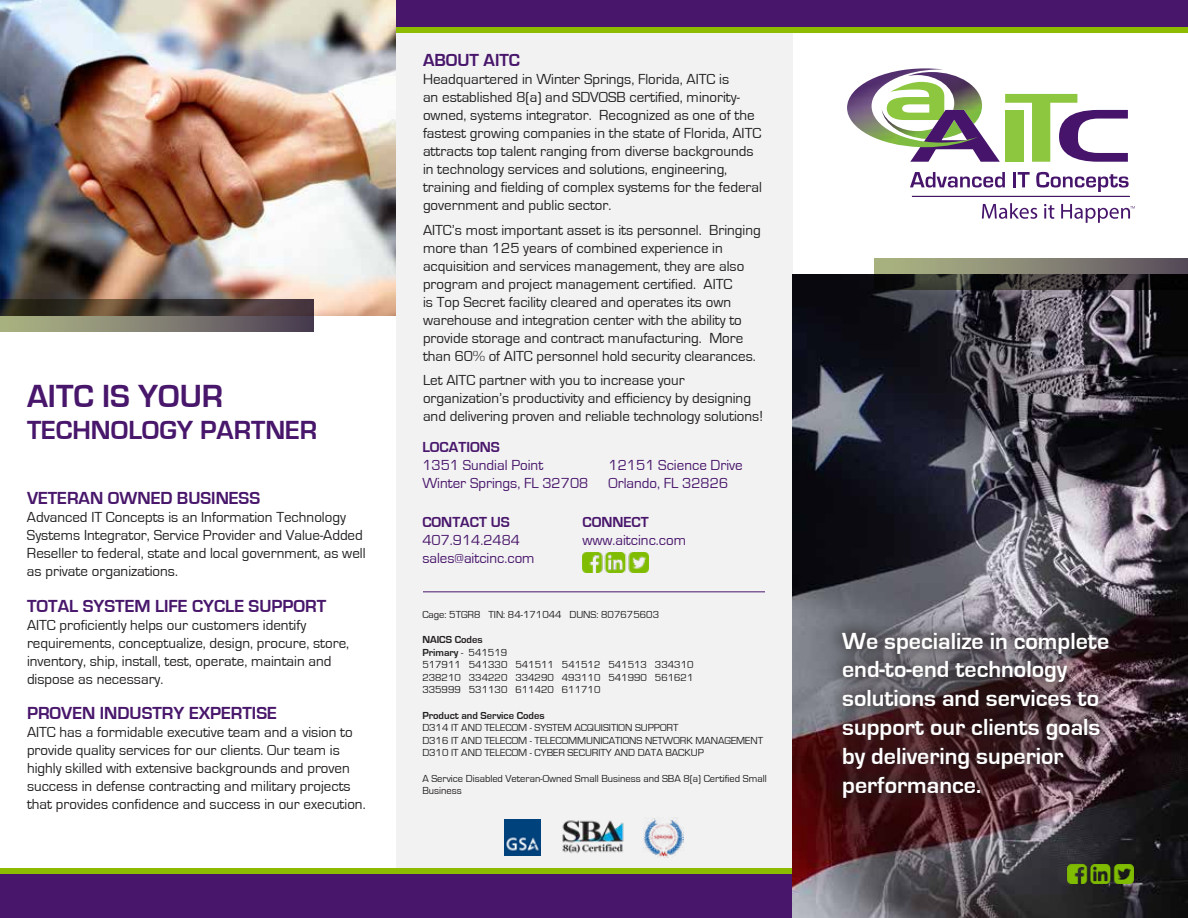
<style>
.page{position:relative;width:1188px;height:918px;background:#fff}
.page>*{position:absolute;margin:0;border:0;box-sizing:border-box;transform-origin:0 0}
.t1{font:700 33px "Eurostile";color:#48166b}
.t2{font:700 27px "Eurostile";color:#48166b}
.t3{font:700 24px/28.8px "Eurostile";color:#fff}
.t4{font:700 18px "Eurostile";color:#48166b}
.t5{font:15px/18px "Eurostile";color:#231f20}
.t6{font:15px/18px "Eurostile";color:#48166b}
.t7{font:700 15px "Eurostile";color:#48166b}
.t8{font:10.5px/12.6px "Eurostile";color:#231f20}
.t9{font:700 10.5px "Eurostile";color:#231f20}
.s1{font-weight:700}
</style>
<div class="page">
<div style="left:396px;top:0;width:396px;height:918px;background:#f2f2f3"></div>
<div style="left:0;top:869px;width:1179px;height:5px;background:#8dbb00"></div>
<div style="left:0;top:0;width:1188px;height:28px;background:#48166b"></div>
<div style="left:0;top:28px;width:1188px;height:5px;background:#8dbb00"></div>
<svg style="left:910px;top:172px;width:95px;height:16px"></svg>
<hr style="left:1013px;top:172px;width:3px;height:15px;background:#46156b">
<svg style="left:1018px;top:172px;width:12px;height:15px"></svg>
<svg style="left:1036px;top:172px;width:93px;height:20px"></svg>
<hr style="left:912px;top:196px;width:217px;height:1px;background:#46156b">
<svg style="left:982px;top:203px;width:55px;height:16px"></svg>
<svg style="left:1044px;top:204px;width:10px;height:15px"></svg>
<svg style="left:910px;top:92px;width:218px;height:70px"></svg>
<img style="left:847px;top:68px;width:131px;height:79px">
<svg style="left:1061px;top:204px;width:74px;height:19px"></svg>
<img style="left:0;top:0;width:396px;height:315px">
<div style="left:0;top:874px;width:1188px;height:44px;background:#48166b"></div>
<img style="left:792px;top:274px;width:396px;height:644px">
<div style="left:825px;top:615px;width:301px;height:201px;background:#231f20;opacity:.75"></div>
<img style="left:1067px;top:864px;width:67px;height:20px">
<svg style="left:0;top:300px;width:313px;height:31px;background:#5e574c"></svg>
<svg style="left:875px;top:259px;width:313px;height:31px;background:#545249"></svg>
<img style="left:582px;top:553px;width:67px;height:20px">
<img style="left:644px;top:817px;width:40px;height:40px">
<img style="left:504px;top:819px;width:36px;height:36px">
<img style="left:562px;top:820px;width:62px;height:34px">
<hr style="left:423px;top:591px;width:342px;height:1px;background:#48166b">
<h1 class="t1" style="left:27px;top:378px;width:198px">AITC IS YOUR</h1>
<h2 class="t2" style="left:27px;top:415px;width:292px">TECHNOLOGY PARTNER</h2>
<p class="t4" style="left:27px;top:489px;width:235px">VETERAN OWNED BUSINESS</p>
<p class="t5" style="left:27px;top:509px;width:340px">Advanced IT Concepts is an Information Technology Systems Integrator, Service Provider and Value-Added Reseller to federal, state and local government, as well as private organizations.</p>
<p class="t4" style="left:27px;top:596px;width:301px">TOTAL SYSTEM LIFE CYCLE SUPPORT</p>
<p class="t5" style="left:27px;top:616px;width:324px">AITC proficiently helps our customers identify requirements, conceptualize, design, procure, store, inventory, ship, install, test, operate, maintain and dispose as necessary.</p>
<p class="t4" style="left:27px;top:703px;width:251px">PROVEN INDUSTRY EXPERTISE</p>
<p class="t5" style="left:27px;top:723px;width:340px">AITC has a formidable executive team and a vision to provide quality services for our clients. Our team is highly skilled with extensive backgrounds and proven success in defense contracting and military projects that provides confidence and success in our execution.</p>
<p class="t4" style="left:423px;top:50px;width:99px">ABOUT AITC</p>
<p class="t5" style="left:423px;top:70px;width:340px">Headquartered in Winter Springs, Florida, AITC is<br>an established 8(a) and SDVOSB certified, minority&shy;owned, systems integrator. Recognized as one of the fastest growing companies in the state of Florida, AITC attracts top talent ranging from diverse backgrounds in technology services and solutions, engineering, training and fielding of complex systems for the federal government and public sector.</p>
<p class="t5" style="left:423px;top:221px;width:339px">AITC’s most important asset is its personnel. Bringing more than 125 years of combined experience in acquisition and services management, they are also program and project management certified. AITC<br>is Top Secret facility cleared and operates its own warehouse and integration center with the ability to provide storage and contract manufacturing. More than 60% of AITC personnel hold security clearances.</p>
<p class="t5" style="left:423px;top:372px;width:341px">Let AITC partner with you to increase your organization’s productivity and efficiency by designing and delivering proven and reliable technology solutions!</p>
<p class="t7" style="left:422px;top:439px;width:79px">LOCATIONS</p>
<p class="t6" style="left:422px;top:457px;width:168px">1351 Sundial Point<br>Winter Springs, FL 32708</p>
<p class="t7" style="left:422px;top:514px;width:89px">CONTACT US</p>
<p class="t6" style="left:422px;top:532px;width:114px">407.914.2484 sales@aitcinc.com</p>
<p class="t6" style="left:609px;top:456px;width:136px">12151 Science Drive<br>Orlando, FL 32826</p>
<p class="t7" style="left:582px;top:514px;width:68px">CONNECT</p>
<p class="t6" style="left:582px;top:532px;width:105px">www.aitcinc.com</p>
<p class="t8" style="left:422px;top:608px;width:238px">Cage: 5TGR8 TIN: 84-171044 DUNS: 807675603</p>
<p class="t8" style="left:422px;top:633px;width:273px"><span class="s1">NAICS Codes<br>Primary</span> - 541519<br>517911 541330 541511 541512 541513 334310<br>238210 334220 334290 493110 541990 561621<br>335999 531130 611420 611710</p>
<p class="t9" style="left:422px;top:709px;width:124px">Product and Service Codes</p>
<p class="t8" style="left:422px;top:722px;width:342px">D314 IT AND TELECOM - SYSTEM ACQUISITION SUPPORT<br>D316 IT AND TELECOM - TELECOMMUNICATIONS NETWORK MANAGEMENT<br>D310 IT AND TELECOM - CYBER SECURITY AND DATA BACKUP</p>
<p class="t8" style="left:422px;top:772px;width:346px">A Service Disabled Veteran-Owned Small Business and SBA 8(a) Certified Small<br>Business</p>
<h3 class="t3" style="left:842px;top:627px;width:269px">We specialize in complete end-to-end technology solutions and services to support our clients goals by delivering superior performance.</h3>
</div>
